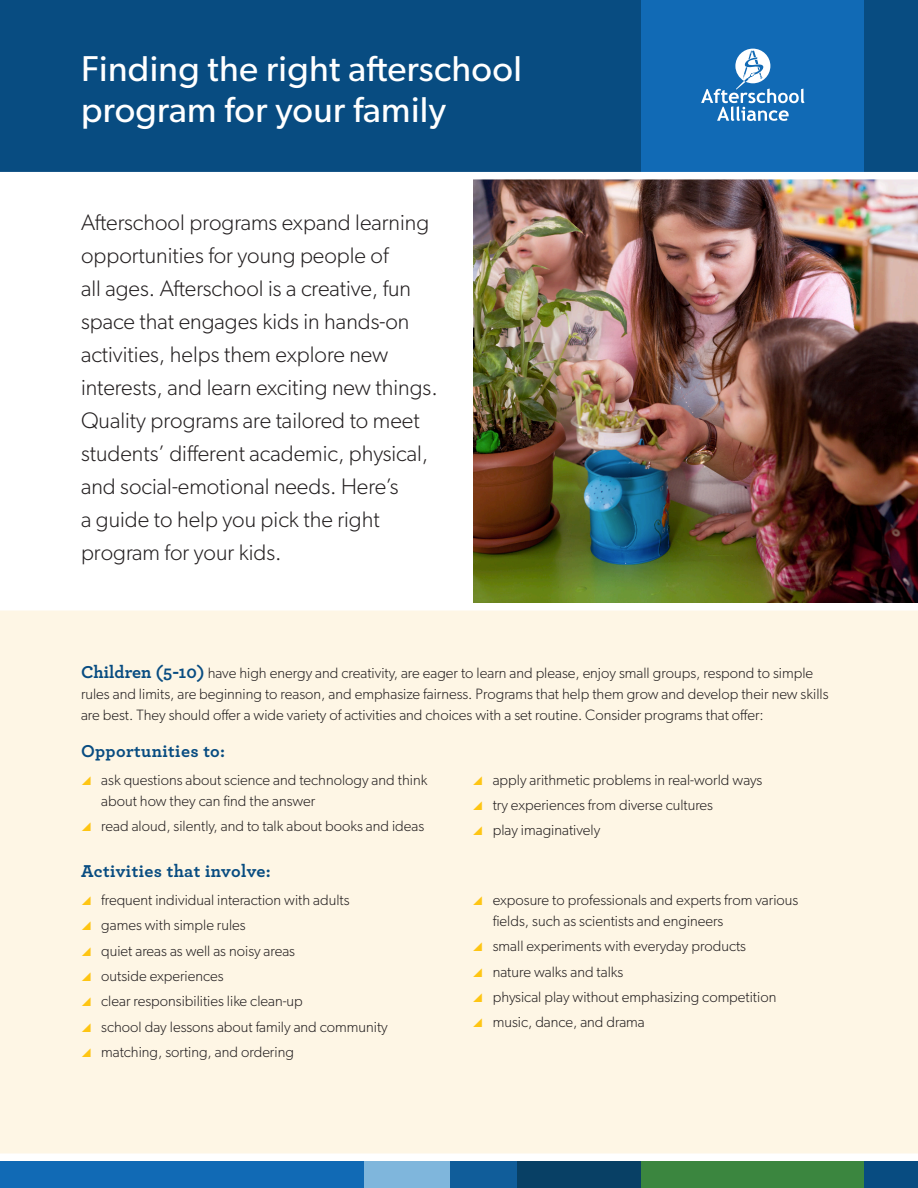
<style>
.page{position:relative;width:918px;height:1188px;background:#fff}
.page>*{position:absolute;margin:0;border:0;box-sizing:border-box;transform-origin:0 0}
.Headline{font:36px/40.5px "Gibson";letter-spacing:.01em;color:#fff}
.t1{font:300 22.5px/33px "Gibson";color:#231f20}
.subhead{font:700 18px "Archer";letter-spacing:.02em;color:#084c81}
.t2{font:300 15px/21px "Gibson";color:#231f20}
.s1{font-family:"Archer";font-weight:700;font-size:18px;color:#084c81}
</style>
<div class="page">
<div style="left:0;top:608px;width:918px;height:568px;background:#fef6e5"></div>
<div style="left:0;top:0;width:918px;height:177px;background:#084c81"></div>
<div style="left:0;top:1161px;width:365px;height:27px;background:#116ab5"></div>
<div style="left:364px;top:1161px;width:86px;height:27px;background:#7fb6dc"></div>
<div style="left:450px;top:1161px;width:71px;height:27px;background:#105d9a"></div>
<div style="left:517px;top:1161px;width:125px;height:27px;background:#084065"></div>
<div style="left:642px;top:1161px;width:229px;height:27px;background:#3b863f"></div>
<div style="left:864px;top:1161px;width:54px;height:27px;background:#084c81"></div>
<div style="left:642px;top:0;width:222px;height:172px;background:#116ab5"></div>
<svg style="left:701px;top:49px;width:104px;height:72px"></svg>
<img style="left:473px;top:179px;width:445px;height:424px">
<div style="left:0;top:172px;width:918px;height:7px;background:#fff"></div>
<div style="left:0;top:1154px;width:918px;height:7px;background:#fff"></div>
<div style="left:0;top:603px;width:918px;height:7px;background:#fff"></div>
<p class="Headline" style="left:81px;top:48px;width:442px">Finding the right afterschool program for your family</p>
<p class="t1" style="left:81px;top:206px;width:358px">Afterschool programs expand learning opportunities for young people of<br>all ages. Afterschool is a creative, fun space that engages kids in hands-on activities, helps them explore new interests, and learn exciting new things.<br>Quality programs are tailored to meet students’ different academic, physical, and social-emotional needs. Here’s<br>a guide to help you pick the right program for your kids.</p>
<p class="t2" style="left:81px;top:662px;width:749px"><span class="s1">Children (5-10)</span> have high energy and creativity, are eager to learn and please, enjoy small groups, respond to simple rules and limits, are beginning to reason, and emphasize fairness. Programs that help them grow and develop their new skills are best. They should offer a wide variety of activities and choices with a set routine. Consider programs that offer:</p>
<p class="subhead" style="left:81px;top:737px;width:146px">Opportunities to:</p>
<p class="t2" style="left:101px;top:769px;width:328px">ask questions about science and technology and think about how they can find the answer</p>
<p class="t2" style="left:101px;top:815px;width:325px">read aloud, silently, and to talk about books and ideas</p>
<p class="t2" style="left:493px;top:769px;width:271px">apply arithmetic problems in real-world ways</p>
<p class="t2" style="left:493px;top:794px;width:222px">try experiences from diverse cultures</p>
<p class="t2" style="left:493px;top:820px;width:109px">play imaginatively</p>
<p class="subhead" style="left:81px;top:857px;width:191px">Activities that involve:</p>
<p class="t2" style="left:101px;top:889px;width:250px">frequent individual interaction with adults</p>
<p class="t2" style="left:101px;top:914px;width:146px">games with simple rules</p>
<p class="t2" style="left:101px;top:940px;width:195px">quiet areas as well as noisy areas</p>
<p class="t2" style="left:101px;top:965px;width:124px">outside experiences</p>
<p class="t2" style="left:101px;top:990px;width:203px">clear responsibilities like clean-up</p>
<p class="t2" style="left:101px;top:1016px;width:288px">school day lessons about family and community</p>
<p class="t2" style="left:101px;top:1041px;width:194px">matching, sorting, and ordering</p>
<p class="t2" style="left:493px;top:889px;width:307px">exposure to professionals and experts from various fields, such as scientists and engineers</p>
<p class="t2" style="left:493px;top:935px;width:255px">small experiments with everyday products</p>
<p class="t2" style="left:493px;top:961px;width:132px">nature walks and talks</p>
<p class="t2" style="left:493px;top:986px;width:285px">physical play without emphasizing competition</p>
<p class="t2" style="left:493px;top:1011px;width:154px">music, dance, and drama</p>
</div>
